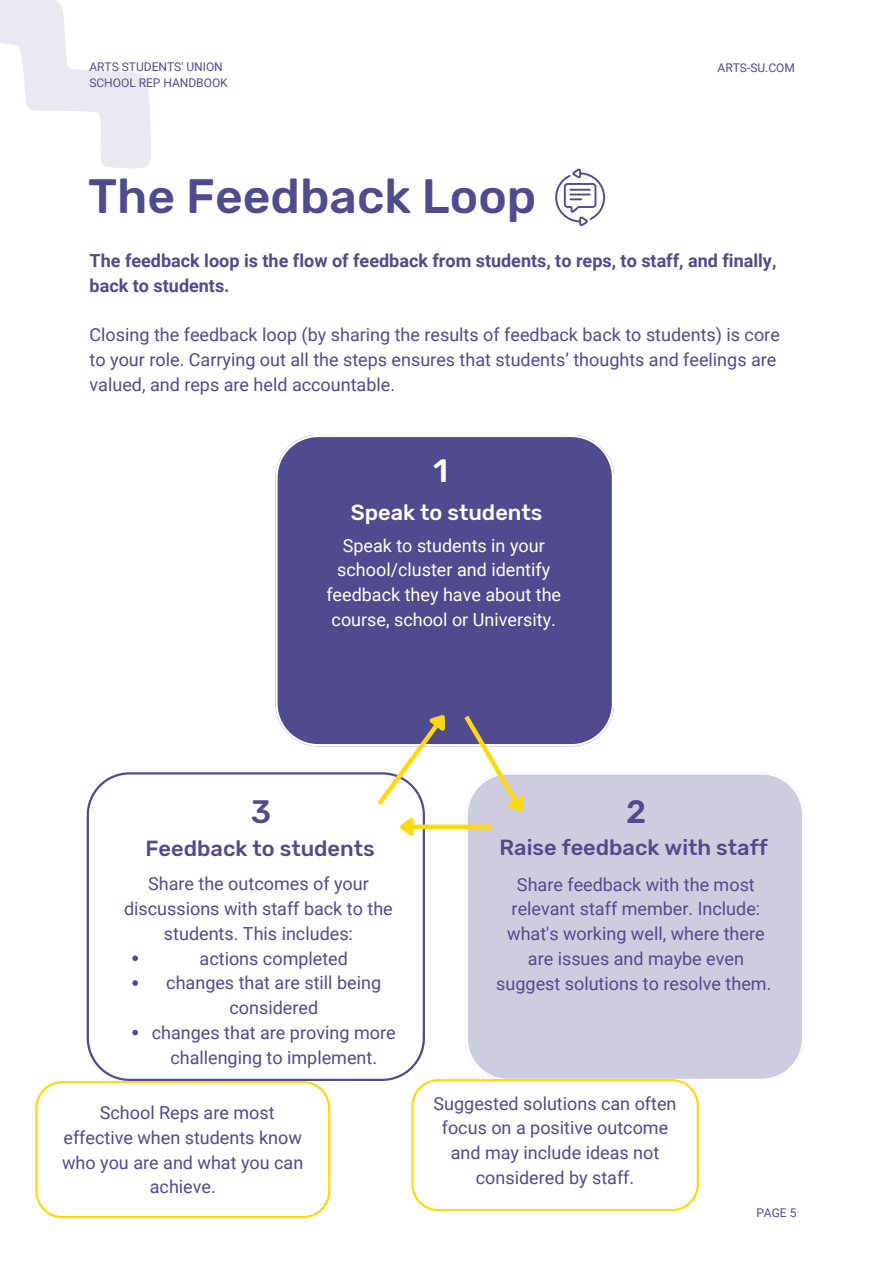
<style>
.page{position:relative;width:894px;height:1264px;background:#fff}
.page>*{position:absolute;margin:0;border:0;box-sizing:border-box;transform-origin:0 0}
.t1{font:500 48px "Rubik";color:#514a8f}
.t2{font:500 32.25px "Rubik";color:#514a8f}
.t3{font:500 32.25px "Rubik";color:#fff}
.t4{font:500 21.75px "Rubik";color:#514a8f}
.t5{font:500 21.75px "Rubik";color:#fff}
.t6{font:18px/24.8px "Roboto";color:#514a8f;text-align:center}
.t7{font:18px/24.8px "Roboto";color:#fff;text-align:center}
.t8{font:700 18px/24.8px "Roboto";color:#514a8f}
.t9{font:12px "Roboto";color:#514a8f}
</style>
<div class="page">
<svg style="left:87px;top:772px;width:337px;height:308px"></svg>
<div style="left:275px;top:435px;width:339px;height:311px;background:#514a8f"></div>
<div style="left:465px;top:772px;width:339px;height:308px;background:#ceccdf"></div>
<svg style="left:35px;top:1080px;width:295px;height:138px"></svg>
<svg style="left:411px;top:1079px;width:287px;height:132px"></svg>
<svg style="left:0;top:0;width:151px;height:168px"></svg>
<svg style="left:373px;top:703px;width:162px;height:136px"></svg>
<svg style="left:555px;top:168px;width:49px;height:58px"></svg>
<svg style="left:132px;top:955px;width:6px;height:6px"></svg>
<svg style="left:132px;top:980px;width:6px;height:5px"></svg>
<svg style="left:132px;top:1029px;width:6px;height:6px"></svg>
<h1 class="t9" style="left:89px;top:59px;width:135px">ARTS STUDENTS' UNION</h1>
<p class="t9" style="left:89px;top:75px;width:140px">SCHOOL REP HANDBOOK</p>
<p class="t1" style="left:88px;top:168px;width:449px">The Feedback Loop</p>
<h2 class="t9" style="left:717px;top:61px;width:79px">ARTS-SU.COM</h2>
<h3 class="t8" style="left:90px;top:248px;width:688px">The feedback loop is the flow of feedback from students, to reps, to staff, and finally, back to students.</h3>
<h4 class="t6" style="left:90px;top:323px;width:691px;text-align:left">Closing the feedback loop (by sharing the results of feedback back to students) is core to your role. Carrying out all the steps ensures that students’ thoughts and feelings are valued, and reps are held accountable.</h4>
<h4 class="t3" style="left:433px;top:451px;width:16px">1</h4>
<p class="t5" style="left:350px;top:500px;width:193px">Speak to students</p>
<p class="t7" style="left:326px;top:533px;width:236px">Speak to students in your school/cluster and identify feedback they have about the course, school or University.</p>
<p class="t2" style="left:251px;top:792px;width:22px">3</p>
<p class="t2" style="left:626px;top:792px;width:22px">2</p>
<p class="t4" style="left:145px;top:835px;width:231px">Feedback to students</p>
<p class="t4" style="left:499px;top:834px;width:269px">Raise feedback with staff</p>
<h4 class="t6" style="left:124px;top:871px;width:270px">Share the outcomes of your discussions with staff back to the students. This includes:</h4>
<h2 class="t6" style="left:199px;top:946px;width:150px">actions completed</h2>
<h4 class="t6" style="left:166px;top:970px;width:216px">changes that are still being considered</h4>
<p class="t6" style="left:152px;top:1020px;width:245px">changes that are proving more challenging to implement.</p>
<p class="t6" style="left:496px;top:872px;width:276px">Share feedback with the most relevant staff member. Include: what's working well, where there are issues and maybe even suggest solutions to resolve them.</p>
<p class="t6" style="left:62px;top:1100px;width:243px">School Reps are most effective when students know who you are and what you can achieve.</p>
<h2 class="t6" style="left:433px;top:1091px;width:244px">Suggested solutions can often focus on a positive outcome and may include ideas not considered by staff.</h2>
<h4 class="t9" style="left:756px;top:1206px;width:42px">PAGE 5</h4>
</div>
